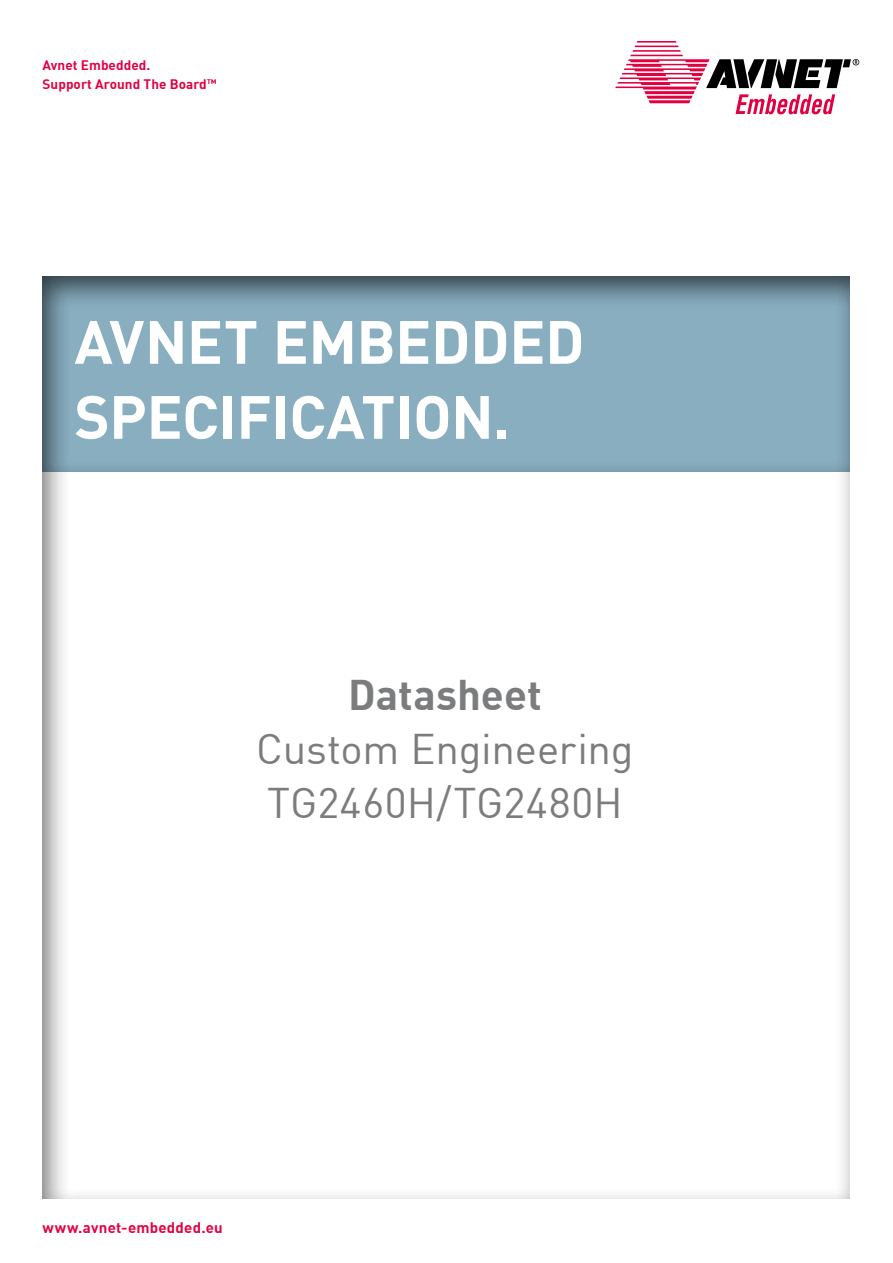
<style>
.page{position:relative;width:893px;height:1263px;background:#fff}
.page>*{position:absolute;margin:0;border:0;box-sizing:border-box;transform-origin:0 0}
.t1{font:700 60px/75px "DIN";letter-spacing:-.005em;color:#fff}
.t2{font:42px/54px "DIN";letter-spacing:-.005em;color:#7b7c7e}
.t3{font:700 42px "DIN";color:#7b7c7e}
.t4{font:700 15px "DIN";letter-spacing:.015em;color:#e20040}
.t5{font:700 13.5px/19.5px "DIN";letter-spacing:.005em;color:#e20040}
</style>
<div class="page">
<svg style="left:615px;top:41px;width:244px;height:73px"></svg>
<div style="left:43px;top:276px;width:808px;height:198px;background:#000;opacity:.65"></div>
<p class="t5" style="left:43px;top:55px;width:176px">Avnet Embedded.<br>Support Around The Board<sup>™</sup></p>
<h1 class="t1" style="left:74px;top:302px;width:512px">Avnet Embedded<br>Specification.</h1>
<h2 class="t3" style="left:348px;top:668px;width:195px">Datasheet</h2>
<h2 class="t2" style="left:256px;top:721px;width:379px">Custom Engineering<br>TG2460H/TG2480H</h2>
<p class="t4" style="left:43px;top:1217px;width:182px">www.avnet-embedded.eu</p>
</div>
